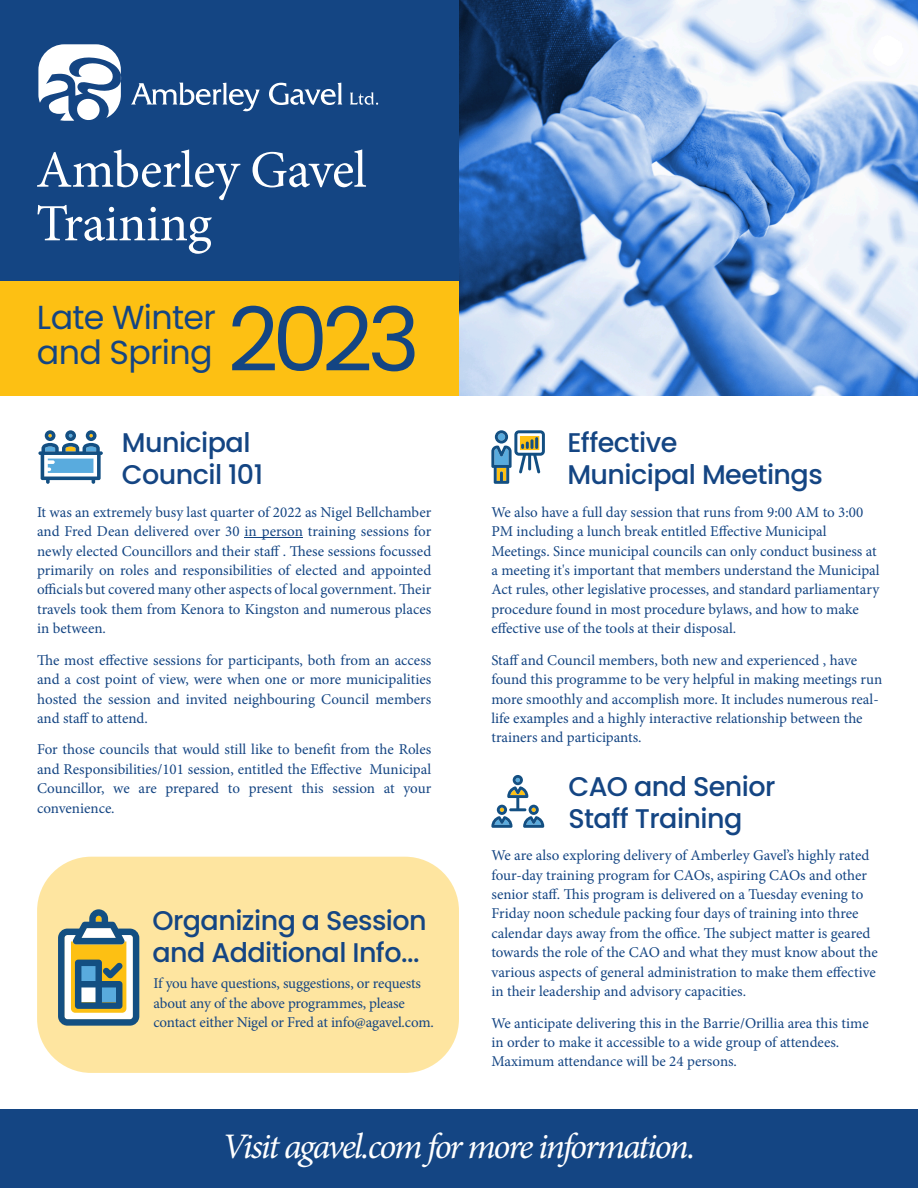
<style>
.page{position:relative;width:918px;height:1188px;background:#fff}
.page>*{position:absolute;margin:0;border:0;box-sizing:border-box;transform-origin:0 0}
.t1{font:88.8px "Poppins";color:#144583}
.t2{font:52.35px/53.6px "Minion Pro";letter-spacing:-.01em;color:#fff}
.t3{font:italic 36px "Minion Pro";letter-spacing:-.06em;color:#fff}
.t4{font:33.3px/35.1px "Poppins";letter-spacing:-.02em;color:#144583}
.t5{font:500 27px/32.1px "Poppins";letter-spacing:-.02em;color:#144583}
.t6{font:15px/19.4px "Minion Pro";letter-spacing:-.005em;color:#144583}
</style>
<div class="page">
<img style="left:459px;top:0;width:459px;height:396px">
<div style="left:37px;top:857px;width:422px;height:216px;background:#fee5a0;border-radius:54px"></div>
<hr style="left:245px;top:537px;width:58px;height:1px;background:#144583">
<svg style="left:491px;top:430px;width:54px;height:54px"></svg>
<div style="left:0;top:0;width:459px;height:281px;background:#144583"></div>
<div style="left:0;top:1110px;width:918px;height:78px;background:#144583"></div>
<div style="left:0;top:281px;width:459px;height:115px;background:#fdc013"></div>
<svg style="left:131px;top:83px;width:129px;height:28px"></svg>
<svg style="left:269px;top:83px;width:73px;height:22px"></svg>
<svg style="left:350px;top:92px;width:28px;height:13px"></svg>
<svg style="left:38px;top:44px;width:84px;height:77px"></svg>
<svg style="left:491px;top:775px;width:53px;height:53px"></svg>
<svg style="left:38px;top:430px;width:65px;height:54px"></svg>
<svg style="left:58px;top:909px;width:81px;height:117px;background:#92a08e"></svg>
<h2 class="t2" style="left:36px;top:148px;width:332px">Amberley Gavel<br>Training</h2>
<h3 class="t4" style="left:37px;top:300px;width:180px">Late Winter and Spring</h3>
<h1 class="t1" style="left:228px;top:278px;width:194px">2023</h1>
<h3 class="t5" style="left:122px;top:426px;width:143px">Municipal<br>Council 101</h3>
<p class="t6" style="left:37px;top:504px;width:396px;text-align:justify">It was an extremely busy last quarter of 2022 as Nigel Bellchamber and Fred Dean delivered over 30 in person training sessions for newly elected Councillors and their staff . These sessions focussed primarily on roles and responsibilities of elected and appointed officials but covered many other aspects of local government. Their travels took them from Kenora to Kingston and numerous places in between.</p>
<p class="t6" style="left:37px;top:652px;width:396px;text-align:justify">The most effective sessions for participants, both from an access and a cost point of view, were when one or more municipalities hosted the session and invited neighbouring Council members and staff to attend.</p>
<p class="t6" style="left:37px;top:741px;width:396px;text-align:justify">For those councils that would still like to benefit from the Roles and Responsibilities/101 session, entitled the Effective Municipal Councillor, we are prepared to present this session at your convenience.</p>
<h3 class="t5" style="left:152px;top:905px;width:276px">Organizing a Session and Additional Info...</h3>
<p class="t6" style="left:153px;top:975px;width:282px">If you have questions, suggestions, or requests about any of the above programmes, please contact either Nigel or Fred at info@agavel.com.</p>
<h3 class="t5" style="left:567px;top:426px;width:257px">Effective<br>Municipal Meetings</h3>
<p class="t6" style="left:491px;top:504px;width:390px">We also have a full day session that runs from 9:00 AM to 3:00<br>PM including a lunch break entitled Effective Municipal Meetings. Since municipal councils can only conduct business at a meeting it's important that members understand the Municipal Act rules, other legislative processes, and standard parliamentary procedure found in most procedure bylaws, and how to make effective use of the tools at their disposal.</p>
<p class="t6" style="left:491px;top:652px;width:392px">Staff and Council members, both new and experienced , have found this programme to be very helpful in making meetings run more smoothly and accomplish more. It includes numerous real&shy;life examples and a highly interactive relationship between the trainers and participants.</p>
<h3 class="t5" style="left:568px;top:770px;width:209px">CAO and Senior<br>Staff Training</h3>
<p class="t6" style="left:491px;top:847px;width:388px">We are also exploring delivery of Amberley Gavel’s highly rated four-day training program for CAOs, aspiring CAOs and other senior staff. This program is delivered on a Tuesday evening to Friday noon schedule packing four days of training into three calendar days away from the office. The subject matter is geared towards the role of the CAO and what they must know about the various aspects of general administration to make them effective in their leadership and advisory capacities.</p>
<p class="t6" style="left:491px;top:1014px;width:379px">We anticipate delivering this in the Barrie/Orillia area this time in order to make it accessible to a wide group of attendees.<br>Maximum attendance will be 24 persons.</p>
<h3 class="t3" style="left:222px;top:1132px;width:475px">Visit agavel.comfor more information.</h3>
</div>
